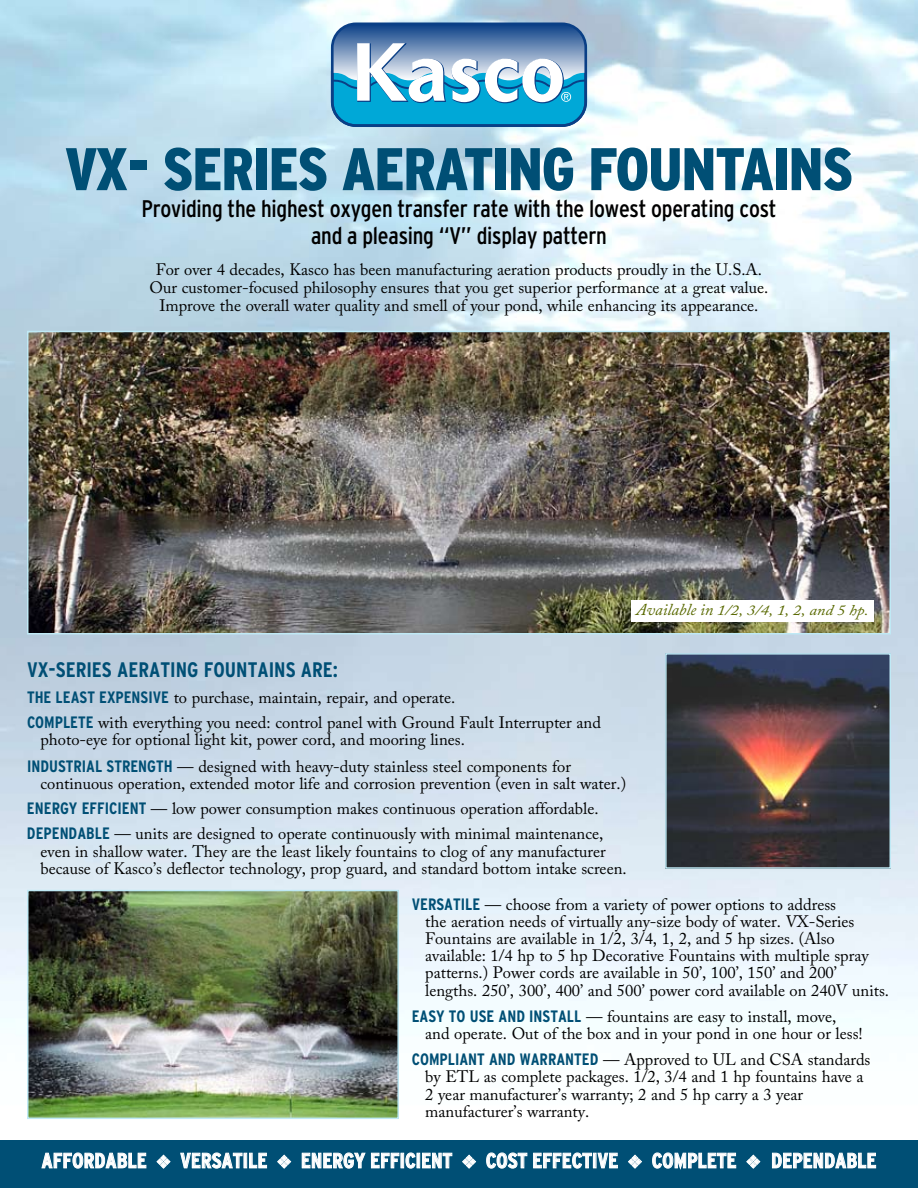
<style>
.page{position:relative;width:918px;height:1188px;background:#fff}
.page>*{position:absolute;margin:0;border:0;box-sizing:border-box;transform-origin:0 0}
.t1{font:900 condensed 60px "Interstate";letter-spacing:-.02em;color:#004f75}
.t2{font:condensed 24px/27px "Interstate";letter-spacing:-.01em;color:#000;text-align:center}
.t3{font:700 condensed 21px "Interstate";color:#fff}
.t4{font:700 condensed 21px "Interstate";color:#004f75}
.t5{font:16.5px/17.2px "Adobe Caslon Pro";color:#000}
.t6{font:italic 14.85px "Adobe Caslon Pro";color:#596900;scale:1.11 1}
.s1{font-size:16.5px}
.s2{font-family:"Interstate";font-weight:700;font-stretch:condensed;color:#004f75}
</style>
<div class="page">
<img style="left:0;top:0;width:918px;height:1141px">
<img style="left:30px;top:893px;width:366px;height:223px">
<div style="left:27px;top:890px;width:372px;height:229px;border:2px solid #bfe9f5"></div>
<img style="left:30px;top:334px;width:858px;height:297px">
<div style="left:27px;top:331px;width:864px;height:303px;border:2px solid #bfe9f5"></div>
<img style="left:668px;top:656px;width:220px;height:210px">
<div style="left:665px;top:653px;width:226px;height:216px;border:2px solid #bfe9f5"></div>
<div style="left:631px;top:600px;width:243px;height:22px;background:#fff"></div>
<div style="left:0;top:1141px;width:918px;height:47px;background:#004f75"></div>
<svg style="left:41px;top:1153px;width:105px;height:16px"></svg>
<svg style="left:156px;top:1155px;width:15px;height:14px"></svg>
<svg style="left:180px;top:1153px;width:63px;height:16px"></svg>
<div style="left:244px;top:1153px;width:3px;height:15px;border:1px solid #fff"></div>
<svg style="left:249px;top:1153px;width:18px;height:15px"></svg>
<svg style="left:277px;top:1155px;width:14px;height:14px"></svg>
<svg style="left:302px;top:1153px;width:63px;height:16px"></svg>
<svg style="left:371px;top:1153px;width:28px;height:15px"></svg>
<div style="left:401px;top:1153px;width:3px;height:15px;border:1px solid #fff"></div>
<svg style="left:406px;top:1153px;width:10px;height:16px"></svg>
<div style="left:417px;top:1153px;width:3px;height:15px;border:1px solid #fff"></div>
<svg style="left:422px;top:1153px;width:30px;height:15px"></svg>
<svg style="left:462px;top:1155px;width:14px;height:14px"></svg>
<svg style="left:486px;top:1153px;width:41px;height:16px"></svg>
<svg style="left:533px;top:1153px;width:59px;height:16px"></svg>
<div style="left:593px;top:1153px;width:3px;height:15px;border:1px solid #fff"></div>
<svg style="left:598px;top:1153px;width:20px;height:15px"></svg>
<svg style="left:628px;top:1155px;width:14px;height:14px"></svg>
<svg style="left:652px;top:1153px;width:84px;height:17px"></svg>
<svg style="left:746px;top:1155px;width:14px;height:14px"></svg>
<svg style="left:772px;top:1153px;width:104px;height:15px"></svg>
<svg style="left:331px;top:24px;width:256px;height:103px"></svg>
<div style="left:331px;top:23px;width:256px;height:104px;border:3px solid #0a3f86;border-radius:24px"></div>
<h1 class="t1" style="left:65px;top:136px;width:787px">VX- SERIES AERATING FOUNTAINS</h1>
<h2 class="t2" style="left:142px;top:195px;width:636px">Providing the highest oxygen transfer rate with the lowest operating cost and a pleasing “V” display pattern</h2>
<p class="t5" style="left:150px;top:261px;width:620px;line-height:18px;text-align:center">For over 4 decades, Kasco has been manufacturing aeration products proudly in the U.S.A.<br>Our customer-focused philosophy ensures that you get superior performance at a great value.<br>Improve the overall water quality and smell of your pond, while enhancing its appearance.</p>
<p class="t6" style="left:636px;top:602px;width:211px"><span class="s1">Available in</span> 1/2, 3/4, 1, 2, and 5 hp.</p>
<p class="t4" style="left:27px;top:658px;width:313px">VX-SERIES AERATING FOUNTAINS ARE:</p>
<p class="t5" style="left:27px;top:684px;width:575px;line-height:25.3px"><span class="s2">THE LEAST EXPENSIVE</span> to purchase, maintain, repair, and operate.<br><span class="s2">COMPLETE</span> with everything you need: control panel with Ground Fault Interrupter and</p>
<p class="t5" style="left:27px;top:727px;width:546px;line-height:26.1px;text-indent:13px">photo-eye for optional light kit, power cord, and mooring lines.<br><span class="s2">INDUSTRIAL STRENGTH</span> — designed with heavy-duty stainless steel components for</p>
<p class="t5" style="left:27px;top:770px;width:601px;line-height:25.3px;text-indent:13px">continuous operation, extended motor life and corrosion prevention (even in salt water.)<br><span class="s2">ENERGY EFF ICIENT</span> — low power consumption makes continuous operation affordable.<br><span class="s2">DEPENDABLE</span> — units are designed to operate continuously with minimal maintenance,</p>
<p class="t5" style="left:40px;top:842px;width:588px">even in shallow water. They are the least likely fountains to clog of any manufacturer because of Kasco’s deflector technology, prop guard, and standard bottom intake screen.</p>
<p class="t5" style="left:425px;top:895px;width:465px;text-indent:-14px"><span class="s2">VERSATILE</span> — choose from a variety of power options to address<br>the aeration needs of virtually any-size body of water. VX-Series Fountains are available in 1/2, 3/4, 1, 2, and 5 hp sizes. (Also available: 1/4 hp to 5 hp Decorative Fountains with multiple spray patterns.) Power cords are available in 50’, 100’, 150’ and 200’ lengths. 250’, 300’, 400’ and 500’ power cord available on 240V units.</p>
<p class="t5" style="left:425px;top:1008px;width:439px;text-indent:-14px"><span class="s2">EASY TO USE AND INSTALL</span> — fountains are easy to install, move, and operate. Out of the box and in your pond in one hour or less!</p>
<p class="t5" style="left:425px;top:1051px;width:447px;text-indent:-13px"><span class="s2">COMPLIANT AND WARRANTED</span> — Approved to UL and CSA standards by ETL as complete packages. 1/2, 3/4 and 1 hp fountains have a 2 year manufacturer’s warranty; 2 and 5 hp carry a 3 year manufacturer’s warranty.</p>
<p class="t3" style="left:41px;top:1149px;width:837px">AFFORDABLE ❖ VERSATILE ❖ ENERGY EFFICIENT ❖ COST EFFECTIVE ❖ COMPLETE ❖ DEPENDABLE</p>
</div>
